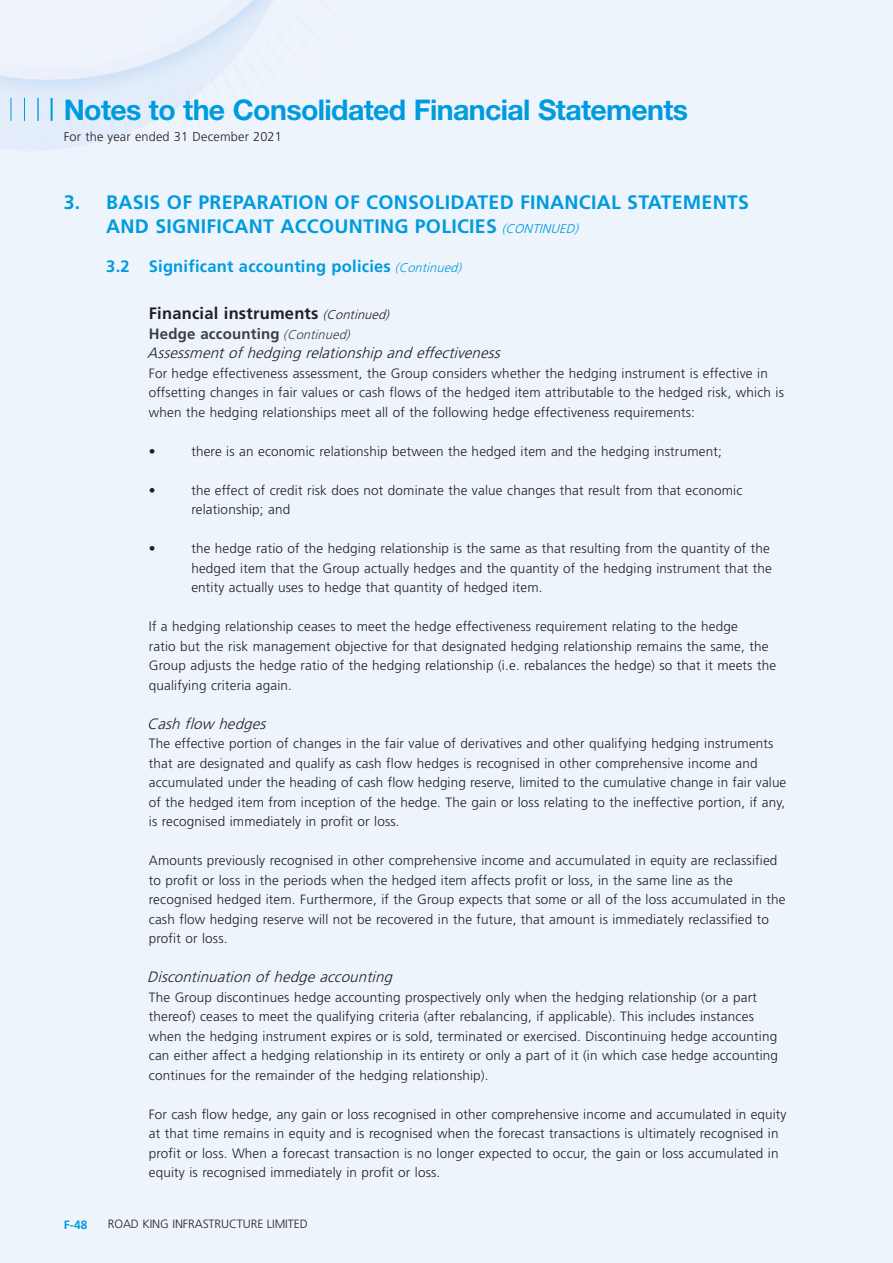
<style>
.page{position:relative;width:893px;height:1263px;background:#eef4fc}
.page>*{position:absolute;margin:0;border:0;box-sizing:border-box;transform-origin:0 0}
.t1{font:700 28.5px "Helvetica Neue LT Std";letter-spacing:-.02em;color:#009bdf}
.Heading_1{font:700 19.5px/24px "Frutiger LT Std";letter-spacing:.015em;color:#009bdf}
.Heading_2{font:700 16.5px "Frutiger LT Std";letter-spacing:.015em;color:#009bdf}
.Heading_3{font:700 16.5px "Frutiger LT Std";letter-spacing:.015em;color:#231f20}
.Heading_5{font:italic 300 15px "Frutiger LT Std";color:#231f20}
.Heading_4{font:700 15px "Frutiger LT Std";letter-spacing:.015em;color:#3e3e3f}
.Body_Text{font:300 13.5px/19.5px "Frutiger LT Std";letter-spacing:.015em;color:#231f20}
.t2{font:300 12.75px "Frutiger LT Std";letter-spacing:.015em;color:#231f20}
.t3{font:300 12px "Frutiger LT Std";letter-spacing:-.005em;color:#231f20}
.t4{font:700 12px "Frutiger LT Std";color:#009bdf}
.s1{font-weight:300;font-style:italic;font-size:12.75px}
</style>
<div class="page">
<img style="left:0;top:0;width:273px;height:150px">
<svg style="left:11px;top:98px;width:1px;height:23px"></svg>
<svg style="left:24px;top:98px;width:1px;height:23px"></svg>
<hr style="left:37px;top:98px;width:2px;height:23px;background:#009bdf">
<hr style="left:51px;top:98px;width:2px;height:23px;background:#009bdf">
<h1 class="t1" style="left:64px;top:92px;width:626px">Notes to the Consolidated Financial Statements</h1>
<p class="t2" style="left:64px;top:129px;width:220px">For the year ended 31 December 2021</p>
<p class="Heading_1" style="left:106px;top:190px;width:644px;text-indent:-43px">3. BASIS OF PREPARATION OF CONSOLIDATED FINANCIAL STATEMENTS<br>AND SIGNIFICANT ACCOUNTING POLICIES <span class="s1">(CONTINUED)</span></p>
<p class="Heading_2" style="left:106px;top:256px;width:360px">3.2 Significant accounting policies <span class="s1">(Continued)</span></p>
<p class="Heading_3" style="left:149px;top:304px;width:245px">Financial instruments <span class="s1">(Continued)</span></p>
<p class="Heading_4" style="left:149px;top:324px;width:206px">Hedge accounting <span class="s1">(Continued)</span></p>
<p class="Heading_5" style="left:147px;top:344px;width:359px">Assessmentofhedging relationship and effectiveness</p>
<p class="Body_Text" style="left:149px;top:363px;width:637px">For hedge effectiveness assessment, the Group considers whether the hedging instrument is effective in offsetting changes in fair values or cash flows of the hedged item attributable to the hedged risk, which is when the hedging relationships meet all of the following hedge effectiveness requirements:</p>
<p class="Body_Text" style="left:149px;top:441px;width:8px">•</p>
<p class="Body_Text" style="left:191px;top:441px;width:532px">there is an economic relationship between the hedged item and the hedging instrument;</p>
<p class="Body_Text" style="left:149px;top:480px;width:8px">•</p>
<p class="Body_Text" style="left:191px;top:480px;width:552px">the effect of credit risk does not dominate the value changes that result from that economic relationship; and</p>
<p class="Body_Text" style="left:149px;top:539px;width:8px">•</p>
<p class="Body_Text" style="left:191px;top:539px;width:582px">the hedge ratio of the hedging relationship is the same as that resulting from the quantity of the hedged item that the Group actually hedges and the quantity of the hedging instrument that the entity actually uses to hedge that quantity of hedged item.</p>
<p class="Body_Text" style="left:149px;top:617px;width:629px">If a hedging relationship ceases to meet the hedge effectiveness requirement relating to the hedge<br>ratio but the risk management objective for that designated hedging relationship remains the same, the Group adjusts the hedge ratio of the hedging relationship (i.e. rebalances the hedge) so that it meets the qualifying criteria again.</p>
<p class="Heading_5" style="left:147px;top:715px;width:124px">Cash flow hedges</p>
<p class="Body_Text" style="left:149px;top:734px;width:639px">The effective portion of changes in the fair value of derivatives and other qualifying hedging instruments that are designated and qualify as cash flow hedges is recognised in other comprehensive income and accumulated under the heading of cash flow hedging reserve, limited to the cumulative change in fair value of the hedged item from inception of the hedge. The gain or loss relating to the ineffective portion, if any, is recognised immediately in profit or loss.</p>
<p class="Body_Text" style="left:149px;top:851px;width:638px">Amounts previously recognised in other comprehensive income and accumulated in equity are reclassified to profit or loss in the periods when the hedged item affects profit or loss, in the same line as the recognised hedged item. Furthermore, if the Group expects that some or all of the loss accumulated in the cash flow hedging reserve will not be recovered in the future, that amount is immediately reclassified to profit or loss.</p>
<p class="Heading_5" style="left:147px;top:968px;width:251px">Discontinuation ofhedgeaccounting</p>
<p class="Body_Text" style="left:149px;top:987px;width:631px">The Group discontinues hedge accounting prospectively only when the hedging relationship (or a part thereof) ceases to meet the qualifying criteria (after rebalancing, if applicable). This includes instances when the hedging instrument expires or is sold, terminated or exercised. Discontinuing hedge accounting can either affect a hedging relationship in its entirety or only a part of it (in which case hedge accounting continues for the remainder of the hedging relationship).</p>
<p class="Body_Text" style="left:149px;top:1104px;width:639px">For cash flow hedge, any gain or loss recognised in other comprehensive income and accumulated in equity at that time remains in equity and is recognised when the forecast transactions is ultimately recognised in profit or loss. When a forecast transaction is no longer expected to occur, the gain or loss accumulated in equity is recognised immediately in profit or loss.</p>
<p class="t4" style="left:64px;top:1217px;width:25px">F-48</p>
<p class="t3" style="left:108px;top:1217px;width:201px">ROAD KING INFRASTRUCTURE LIMITED</p>
</div>
